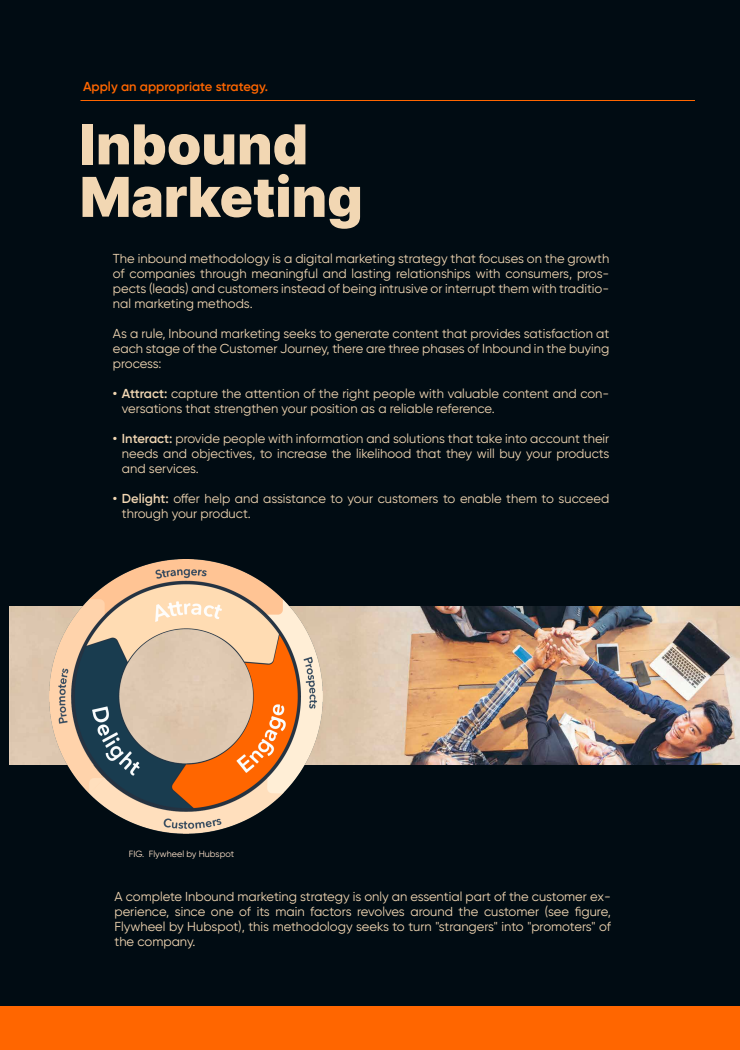
<style>
.page{position:relative;width:740px;height:1050px;background:#fff}
.page>*{position:absolute;margin:0;border:0;box-sizing:border-box;transform-origin:0 0}
.t1{font:55px/52.5px "Inter";color:#f2d7b3}
.t2{font:13px/15px "Gilroy";color:#f2d7b3;text-align:justify}
.t3{font:600 13px "Gilroy";color:#f60}
.t4{font:9px "Gilroy";color:#ffe4cc}
.s1{font-weight:600}
</style>
<div class="page">
<div style="left:0;top:0;width:740px;height:1048px;background:#010c13"></div>
<img style="left:10px;top:606px;width:730px;height:159px">
<div style="left:0;top:1006px;width:740px;height:44px;background:#f60"></div>
<hr style="left:80px;top:100px;width:615px;height:1px;background:#f60">
<img style="left:49px;top:560px;width:274px;height:273px">
<p class="t3" style="left:83px;top:78px;width:186px">Apply an appropriate strategy.</p>
<h1 class="t1" style="left:80px;top:117px;width:284px">Inbound<br>Marketing</h1>
<p class="t2" style="left:113px;top:251px;width:498px">The inbound methodology is a digital marketing strategy that focuses on the growth of companies through meaningful and lasting relationships with consumers, pros&shy;pects (leads) and customers instead of being intrusive or interrupt them with traditio&shy;nal marketing methods.</p>
<p class="t2" style="left:113px;top:326px;width:498px">As a rule, Inbound marketing seeks to generate content that provides satisfaction at each stage of the Customer Journey, there are three phases of Inbound in the buying process:</p>
<p class="t2" style="left:122px;top:386px;width:489px;text-indent:-9px"><span class="s1">• Attract:</span> capture the attention of the right people with valuable content and con&shy;versations that strengthen your position as a reliable reference.</p>
<p class="t2" style="left:122px;top:431px;width:489px;text-indent:-9px"><span class="s1">• Interact:</span> provide people with information and solutions that take into account their needs and objectives, to increase the likelihood that they will buy your products and services.</p>
<p class="t2" style="left:122px;top:491px;width:489px;text-indent:-9px"><span class="s1">• Delight:</span> offer help and assistance to your customers to enable them to succeed through your product.</p>
<p class="t4" style="left:129px;top:849px;width:107px">FIG. Flywheel by Hubspot</p>
<p class="t2" style="left:114px;top:889px;width:498px">A complete Inbound marketing strategy is only an essential part of the customer ex&shy;perience, since one of its main factors revolves around the customer (see figure, Flywheel by Hubspot), this methodology seeks to turn "strangers" into "promoters" of the company.</p>
</div>
